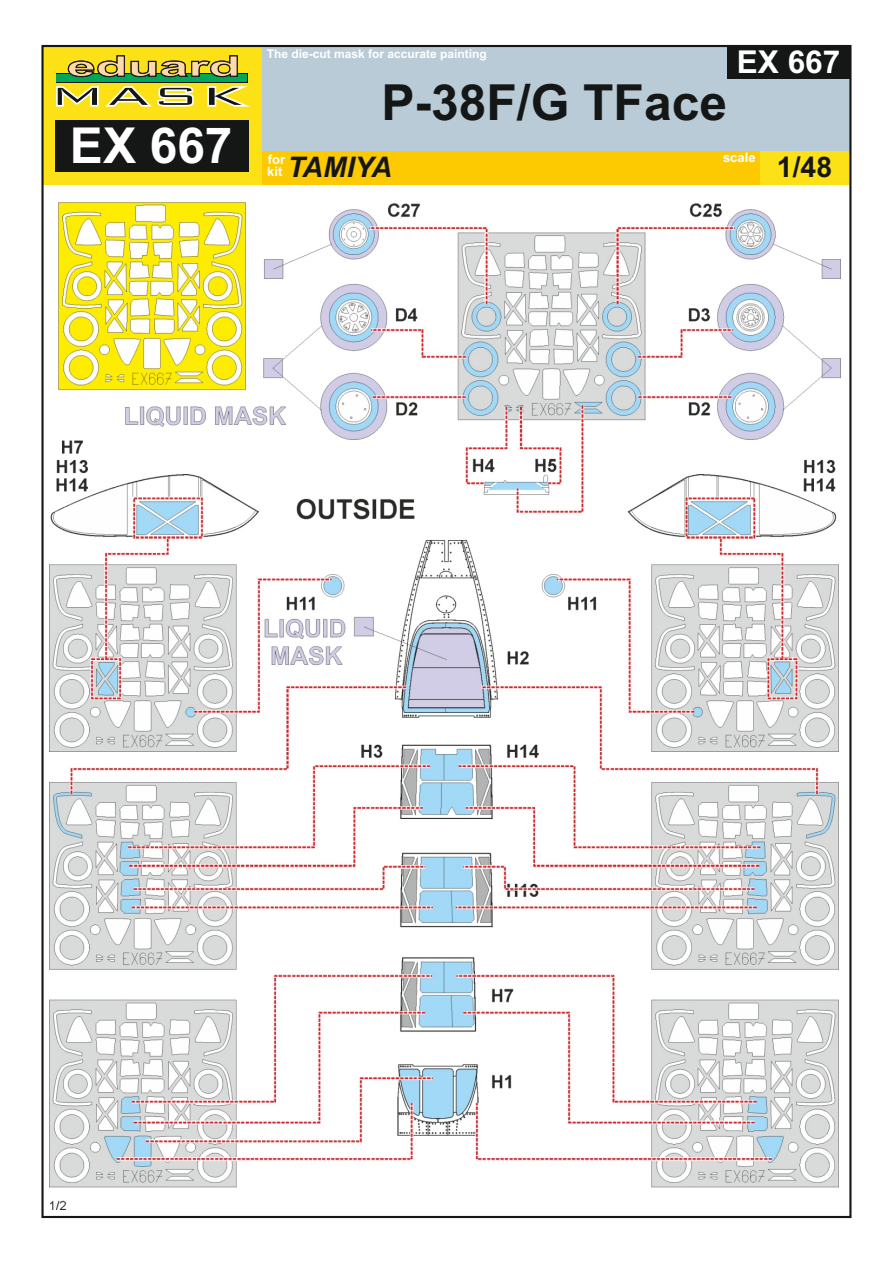
<style>
.page{position:relative;width:893px;height:1263px;background:#fff}
.page>*{position:absolute;margin:0;border:0;box-sizing:border-box;transform-origin:0 0}
.t1{font:700 49.8px "Arial";color:#151616}
.t2{font:700 49.5px "Arial";color:#fff}
.t3{font:700 31.5px "Arial";color:#fff}
.t4{font:italic 700 28.35px "Arial";color:#151616}
.t5{font:700 28.35px "Arial";color:#151616}
.t6{font:700 13.05px/12.3px "Arial";color:#fff}
.t7{font:700 12px "Arial";color:#fff}
</style>
<div class="page">
<img style="left:49px;top:203px;width:792px;height:1007px">
<div style="left:262px;top:46px;width:588px;height:105px;background:#b8cbd6"></div>
<div style="left:43px;top:46px;width:219px;height:139px;background:#fbe116"></div>
<div style="left:262px;top:151px;width:497px;height:34px;background:#fdc900"></div>
<div style="left:759px;top:151px;width:91px;height:34px;background:#fbe116"></div>
<div style="left:55px;top:120px;width:193px;height:51px;background:#151616"></div>
<svg style="left:56px;top:86px;width:194px;height:21px"></svg>
<svg style="left:56px;top:73px;width:192px;height:9px"></svg>
<div style="left:57px;top:74px;width:190px;height:7px;background:#00a759"></div>
<svg style="left:68px;top:55px;width:170px;height:22px"></svg>
<div style="left:727px;top:46px;width:123px;height:33px;background:#151616"></div>
<h2 class="t2" style="left:70px;top:127px;width:164px">EX 667</h2>
<p class="t7" style="left:267px;top:49px;width:222px">The die-cut mask for accurate painting</p>
<h3 class="t3" style="left:737px;top:50px;width:105px">EX 667</h3>
<h1 class="t1" style="left:381px;top:84px;width:347px">P-38F/G TFace</h1>
<h3 class="t4" style="left:287px;top:157px;width:106px">TAMIYA</h3>
<p class="t6" style="left:723px;top:153px;width:34px">scale</p>
<p class="t6" style="left:267px;top:154px;width:19px">for kit</p>
<h3 class="t5" style="left:777px;top:157px;width:57px">1/48</h3>
</div>
